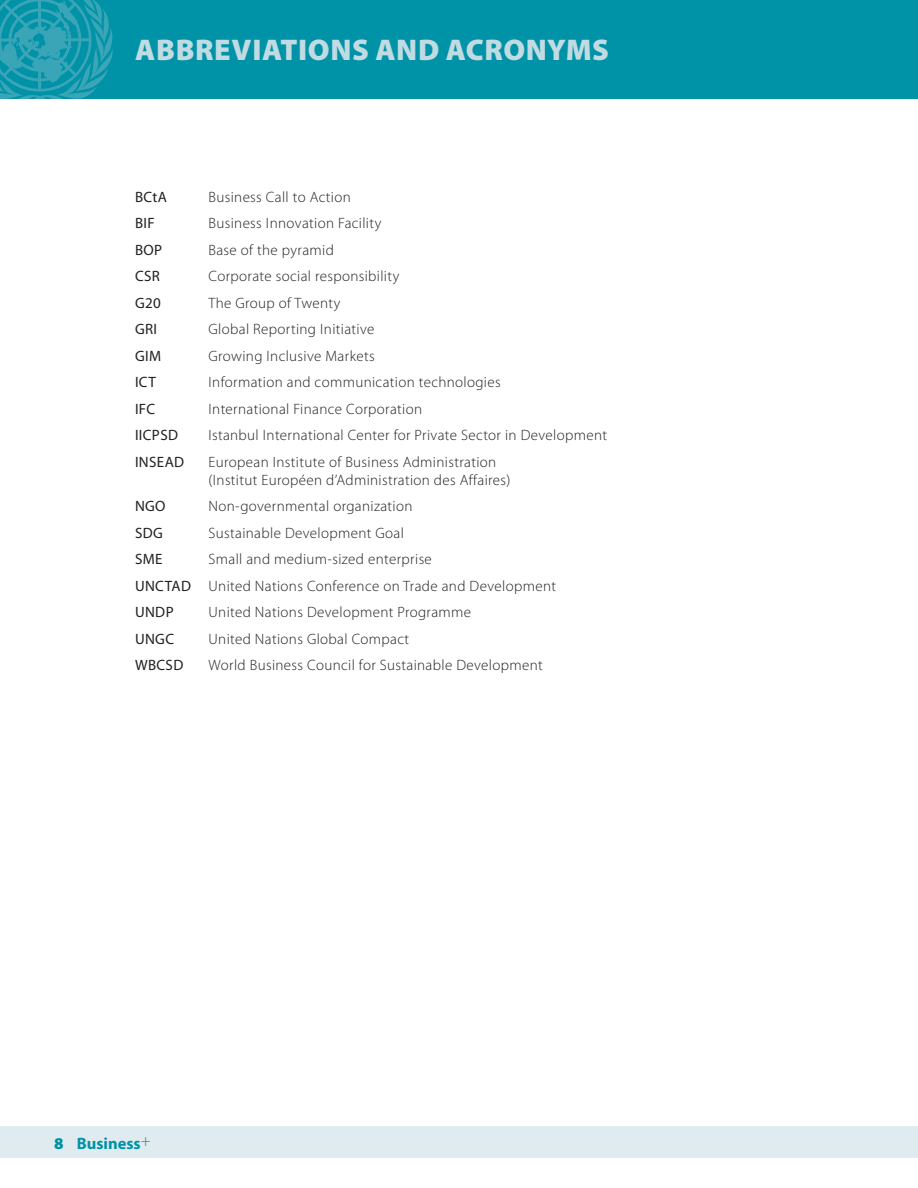
<style>
.page{position:relative;width:918px;height:1188px;background:#fff}
.page>*{position:absolute;margin:0;border:0;box-sizing:border-box;transform-origin:0 0}
.t1{font:900 30px "Myriad Pro";letter-spacing:.02em;color:#c0dbe2}
.t2{font:700 16.5px "Myriad Pro";color:#0092a7}
.t3{font:300 15px/26.5px "Myriad Pro";letter-spacing:.025em;color:#231f20}
.t4{font:15px "Myriad Pro";letter-spacing:.025em;color:#231f20}
.s1{font-weight:400}
.s2{font-weight:900}
</style>
<div class="page">
<div style="left:0;top:1126px;width:918px;height:32px;background:#dfebef"></div>
<div style="left:0;top:0;width:918px;height:99px;background:#0092a7"></div>
<svg style="left:0;top:0;width:113px;height:99px"></svg>
<h1 class="t1" style="left:135px;top:39px;width:475px">ABBREVIATIONS AND ACRONYMS</h1>
<p class="t4" style="left:135px;top:191px;width:34px">BCtA</p>
<p class="t3" style="left:208px;top:185px;width:144px">Business Call to Action</p>
<p class="t4" style="left:135px;top:217px;width:21px">BIF</p>
<p class="t3" style="left:208px;top:211px;width:174px">Business Innovation Facility</p>
<p class="t4" style="left:135px;top:244px;width:29px">BOP</p>
<p class="t3" style="left:208px;top:238px;width:127px">Base of the pyramid</p>
<p class="t4" style="left:135px;top:270px;width:26px">CSR</p>
<p class="t3" style="left:208px;top:264px;width:192px">Corporate social responsibility</p>
<p class="t4" style="left:135px;top:297px;width:27px">G20</p>
<p class="t3" style="left:208px;top:291px;width:133px">The Group of Twenty</p>
<p class="t4" style="left:135px;top:323px;width:24px">GRI</p>
<p class="t3" style="left:208px;top:317px;width:167px">Global Reporting Initiative</p>
<p class="t4" style="left:135px;top:350px;width:28px">GIM</p>
<p class="t3" style="left:208px;top:344px;width:168px">Growing Inclusive Markets</p>
<p class="t4" style="left:135px;top:376px;width:22px">ICT</p>
<p class="t3" style="left:208px;top:370px;width:294px">Information and communication technologies</p>
<p class="t4" style="left:135px;top:403px;width:22px">IFC</p>
<p class="t3" style="left:208px;top:397px;width:215px">International Finance Corporation</p>
<p class="t4" style="left:135px;top:429px;width:45px">IICPSD</p>
<p class="t3" style="left:208px;top:423px;width:400px">Istanbul International Center for Private Sector in Development</p>
<p class="t4" style="left:135px;top:456px;width:51px">INSEAD</p>
<p class="t3" style="left:208px;top:454px;width:303px;line-height:18px">European Institute of Business Administration (Institut Européen d’Administration des Affaires)</p>
<p class="t4" style="left:135px;top:500px;width:32px">NGO</p>
<p class="t3" style="left:208px;top:494px;width:206px">Non-governmental organization</p>
<p class="t4" style="left:135px;top:527px;width:29px">SDG</p>
<p class="t3" style="left:208px;top:521px;width:197px">Sustainable Development Goal</p>
<p class="t4" style="left:135px;top:553px;width:29px">SME</p>
<p class="t3" style="left:135px;top:547px;width:423px;text-indent:74px">Small and medium-sized enterprise<br><span class="s1">UNCTAD</span> United Nations Conference on Trade and Development<br><span class="s1">UNDP</span></p>
<p class="t3" style="left:208px;top:600px;width:264px">United Nations Development Programme</p>
<p class="t4" style="left:135px;top:633px;width:41px">UNGC</p>
<p class="t3" style="left:208px;top:627px;width:202px">United Nations Global Compact</p>
<p class="t4" style="left:135px;top:659px;width:50px">WBCSD</p>
<p class="t3" style="left:208px;top:653px;width:336px">World Business Council for Sustainable Development</p>
<p class="t2" style="left:54px;top:1137px;width:98px"><span class="s2">8</span> Business<sup>+</sup></p>
</div>
